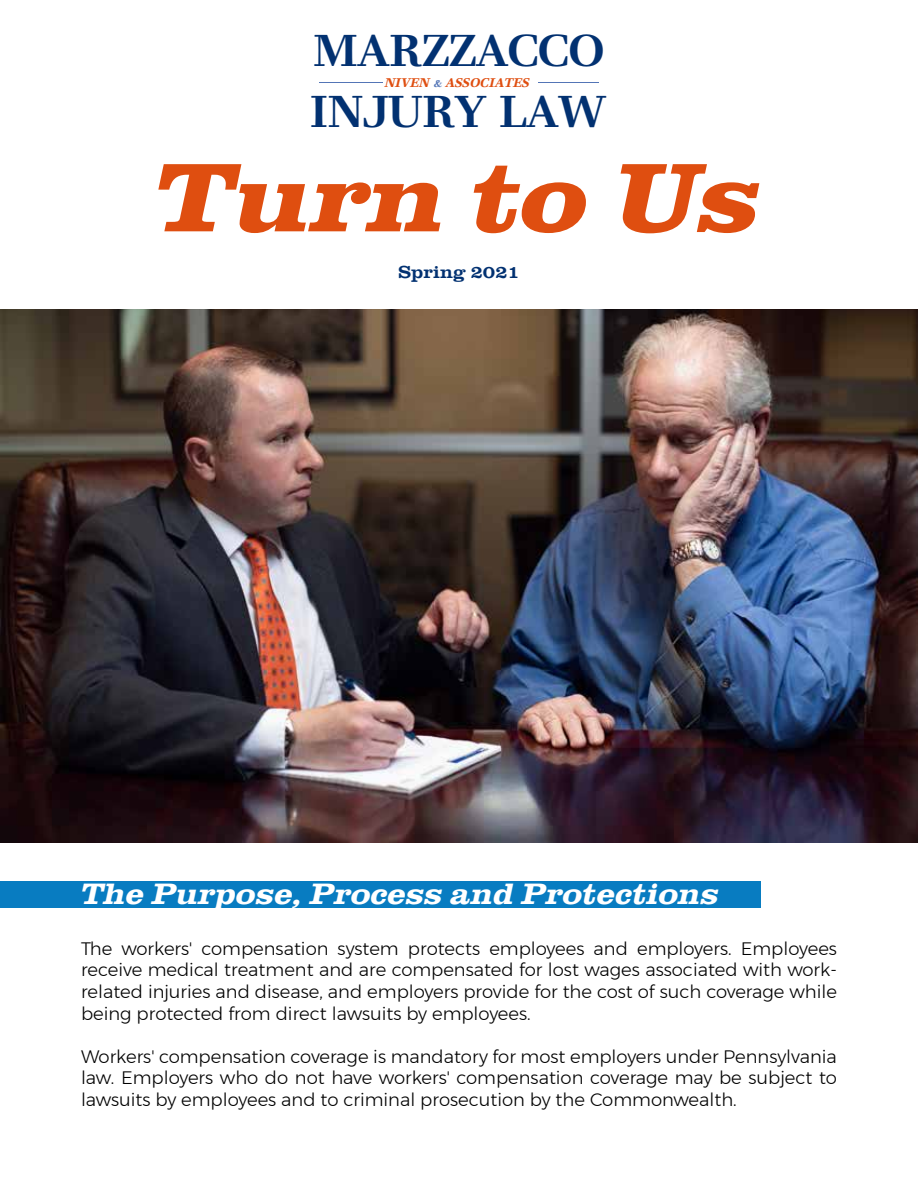
<style>
.page{position:relative;width:918px;height:1188px;background:#fff}
.page>*{position:absolute;margin:0;border:0;box-sizing:border-box;transform-origin:0 0}
.t1{font:italic 700 expanded 100.65px "Clarendon URW Ext Wid";color:#df4e10}
.t2{font:600 43.2px "Teimer";color:#023171}
.t3{font:italic 700 30.6px "Clarendon URW Ext Wid";color:#fff}
.t4{font:300 18px/21.6px "Montserrat";color:#000;text-align:justify}
.t5{font:500 18px "Clarendon URW Ext Wid";color:#023171}
.t6{font:italic 600 16.05px "Teimer";color:#df4e10}
.s1{font-size:12.45px;color:#5375b6}
</style>
<div class="page">
<hr style="left:320px;top:82px;width:63px;height:1px;background:#5375b6">
<hr style="left:538px;top:82px;width:60px;height:1px;background:#5375b6">
<div style="left:0;top:881px;width:760px;height:27px;background:#087cc1"></div>
<img style="left:0;top:309px;width:918px;height:533px">
<h2 class="t2" style="left:313px;top:20px;width:292px">MARZZACCO</h2>
<p class="t6" style="left:385px;top:70px;width:146px">niven <span class="s1">&amp;</span> associates</p>
<h2 class="t2" style="left:310px;top:81px;width:297px">INJURY LAW</h2>
<h1 class="t1" style="left:155px;top:138px;width:610px">Turn to Us</h1>
<p class="t5" style="left:398px;top:262px;width:123px">Spring 2021</p>
<h3 class="t3" style="left:81px;top:876px;width:640px">The Purpose, Process and Protections</h3>
<p class="t4" style="left:81px;top:937px;width:758px">The workers' compensation system protects employees and employers. Employees receive medical treatment and are compensated for lost wages associated with work&shy;related injuries and disease, and employers provide for the cost of such coverage while being protected from direct lawsuits by employees.</p>
<p class="t4" style="left:81px;top:1045px;width:757px">Workers' compensation coverage is mandatory for most employers under Pennsylvania law. Employers who do not have workers' compensation coverage may be subject to lawsuits by employees and to criminal prosecution by the Commonwealth.</p>
</div>
